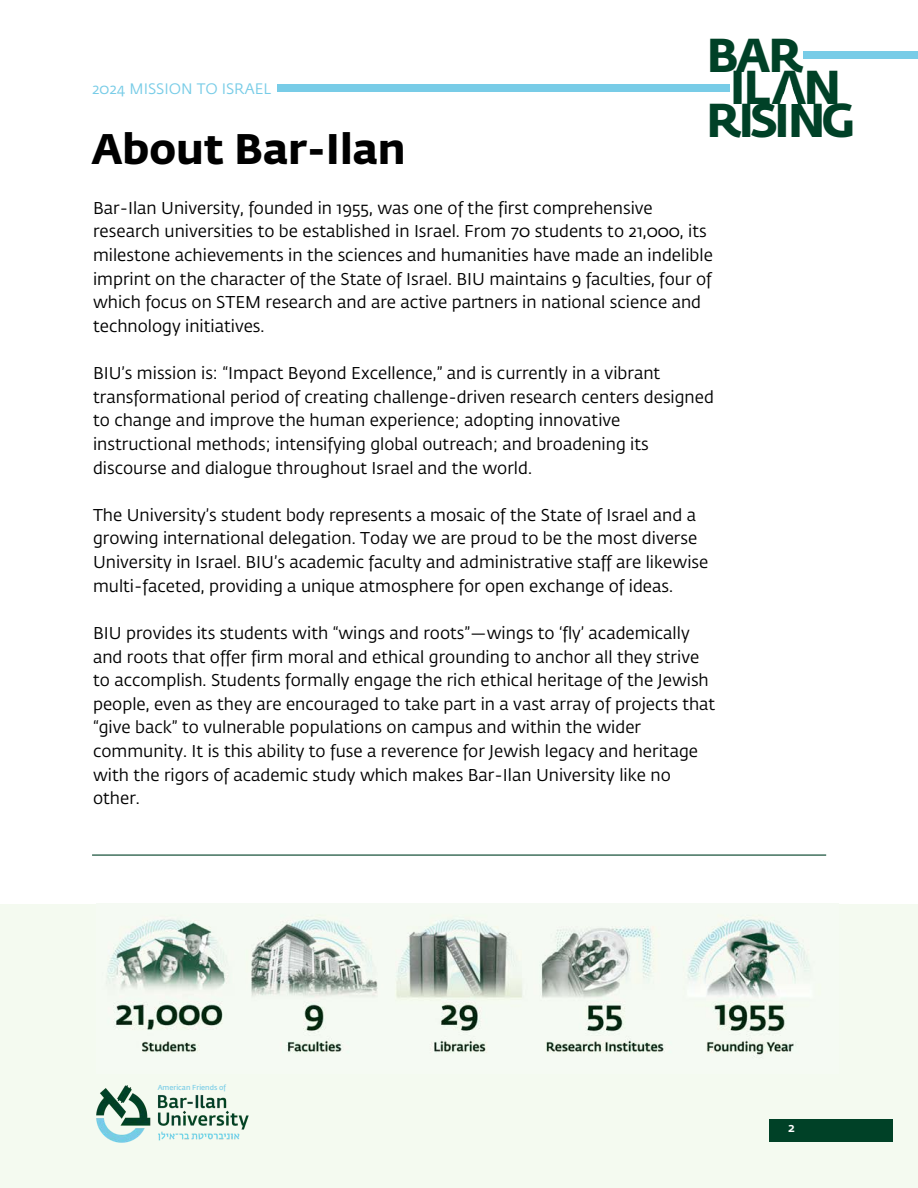
<style>
.page{position:relative;width:918px;height:1188px;background:#fff}
.page>*{position:absolute;margin:0;border:0;box-sizing:border-box;transform-origin:0 0}
.t1{font:700 47.1px "Fedra Sans Barilan";letter-spacing:-.045em;color:#004127}
.t2{font:700 42.3px "Fedra Sans Barilan";color:#000}
.t3{font:16.95px/23.7px "Fedra Sans Barilan";color:#000}
.t4{font:15px "Fedra Sans Barilan";color:#78cce7}
.t5{font:500 12.75px "Fedra Sans Barilan";color:#fff}
.t6{font:7.2px "Fedra Sans Bar ilan Demi";color:#78cce7}
</style>
<div class="page">
<div style="left:0;top:904px;width:918px;height:284px;background:#f4faf0"></div>
<div style="left:769px;top:1120px;width:124px;height:22px;background:#004127"></div>
<hr style="left:92px;top:855px;width:734px;height:1px;background:#004127">
<img style="left:107px;top:919px;width:704px;height:136px">
<div style="left:803px;top:51px;width:115px;height:7px;background:#78cce7"></div>
<div style="left:277px;top:84px;width:453px;height:8px;background:#78cce7"></div>
<img style="left:96px;top:1085px;width:152px;height:57px">
<h3 class="t1" style="left:706px;top:35px;width:99px">BAR</h3>
<h3 class="t1" style="left:738px;top:101px;width:17px">I</h3>
<p class="t1" style="left:730px;top:67px;width:113px">ILAN</p>
<p class="t4" style="left:92px;top:82px;width:180px">2024 MISSION TO ISRAEL</p>
<p class="t1" style="left:706px;top:100px;width:150px">R SING</p>
<h1 class="t2" style="left:92px;top:131px;width:315px">About Bar-Ilan</h1>
<p class="t3" style="left:93px;top:197px;width:621px">Bar-Ilan University, founded in 1955, was one of the first comprehensive research universities to be established in Israel. From 70 students to 21,000, its milestone achievements in the sciences and humanities have made an indelible imprint on the character of the State of Israel. BIU maintains 9 faculties, four of which focus on STEM research and are active partners in national science and technology initiatives.</p>
<p class="t3" style="left:93px;top:362px;width:622px">BIU’s mission is: “Impact Beyond Excellence,” and is currently in a vibrant transformational period of creating challenge-driven research centers designed to change and improve the human experience; adopting innovative instructional methods; intensifying global outreach; and broadening its discourse and dialogue throughout Israel and the world.</p>
<p class="t3" style="left:93px;top:504px;width:617px">The University’s student body represents a mosaic of the State of Israel and a growing international delegation. Today we are proud to be the most diverse University in Israel. BIU’s academic faculty and administrative staff are likewise multi-faceted, providing a unique atmosphere for open exchange of ideas.</p>
<p class="t3" style="left:93px;top:622px;width:624px">BIU provides its students with “wings and roots”—wings to ‘fly’ academically and roots that offer firm moral and ethical grounding to anchor all they strive to accomplish. Students formally engage the rich ethical heritage of the Jewish people, even as they are encouraged to take part in a vast array of projects that “give back” to vulnerable populations on campus and within the wider community. It is this ability to fuse a reverence for Jewish legacy and heritage with the rigors of academic study which makes Bar-Ilan University like no other.</p>
<p class="t6" style="left:158px;top:1085px;width:70px">American Friends of</p>
<p class="t5" style="left:788px;top:1122px;width:8px">2</p>
</div>
